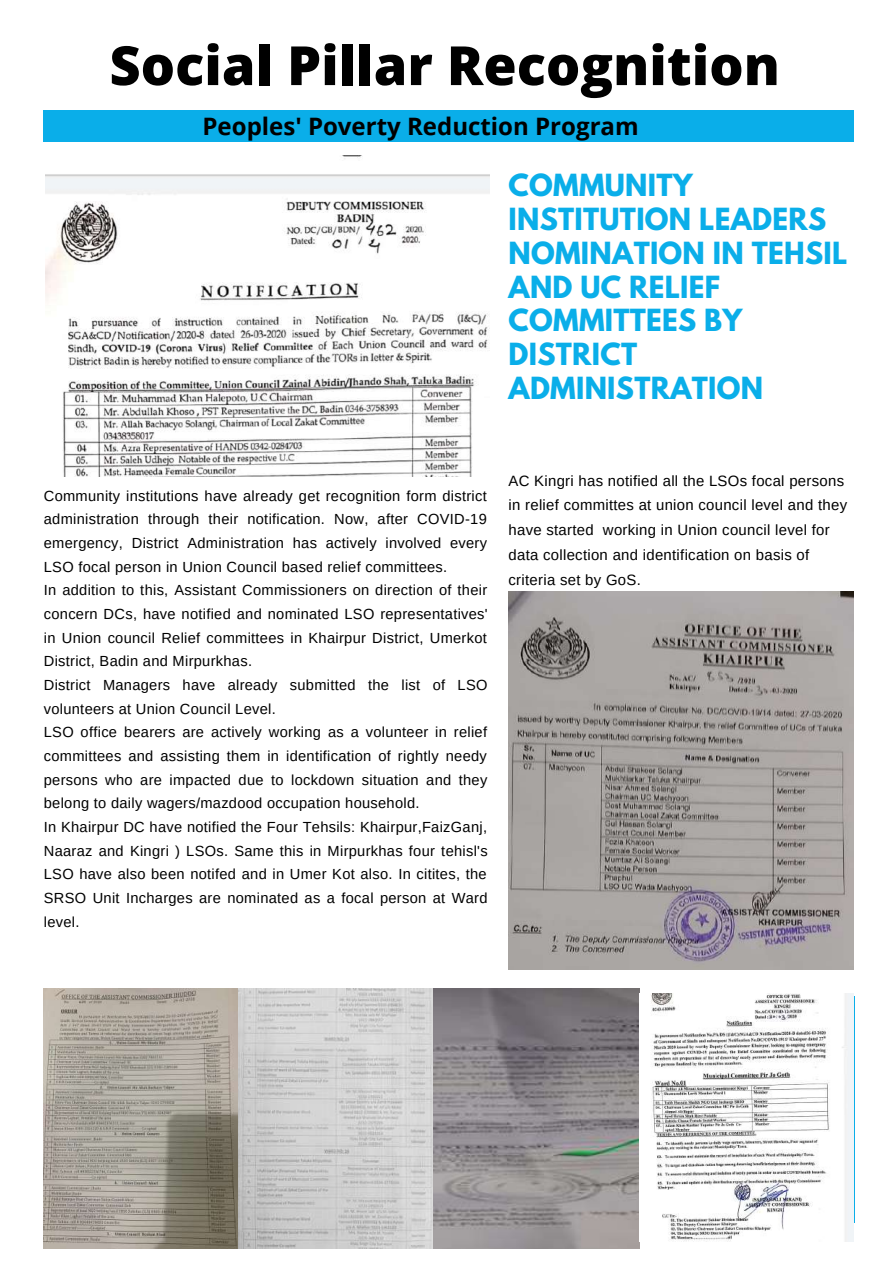
<style>
.page{position:relative;width:894px;height:1264px;background:#fff}
.page>*{position:absolute;margin:0;border:0;box-sizing:border-box;transform-origin:0 0}
.t1{font:800 54px "Open Sans";color:#000}
.t2{font:700 27px/33.8px "League Spartan";letter-spacing:.01em;color:#0aaee9}
.t3{font:700 24px "Open Sans";color:#000}
.t4{font:14.85px/24.8px "Arimo";letter-spacing:.02em;color:#000}
.t5{font:14.7px/23.7px "Arimo";letter-spacing:.02em;color:#000}
</style>
<div class="page">
<div style="left:44px;top:110px;width:809px;height:32px;background:#0aaee9"></div>
<img style="left:45px;top:155px;width:444px;height:321px">
<img style="left:508px;top:592px;width:345px;height:377px">
<img style="left:44px;top:988px;width:595px;height:259px">
<img style="left:651px;top:993px;width:202px;height:248px">
<h1 class="t1" style="left:109px;top:27px;width:671px">Social Pillar Recognition</h1>
<h3 class="t3" style="left:202px;top:109px;width:437px">Peoples' Poverty Reduction Program</h3>
<h2 class="t2" style="left:508px;top:172px;width:340px">COMMUNITY<br>INSTITUTION LEADERS<br>NOMINATION IN TEHSIL<br>AND UC RELIEF<br>COMMITTEES BY<br>DISTRICT<br>ADMINISTRATION</h2>
<p class="t5" style="left:44px;top:484px;width:445px">Community institutions have already get recognition form district administration through their notification. Now, after COVID-19 emergency, District Administration has actively involved every LSO focal person in Union Council based relief committees.<br>In addition to this, Assistant Commissioners on direction of their concern DCs, have notified and nominated LSO representatives' in Union council Relief committees in Khairpur District, Umerkot District, Badin and Mirpurkhas.<br>District Managers have already submitted the list of LSO volunteers at Union Council Level.<br>LSO office bearers are actively working as a volunteer in relief committees and assisting them in identification of rightly needy persons who are impacted due to lockdown situation and they belong to daily wagers/mazdood occupation household.<br>In Khairpur DC have notified the Four Tehsils: Khairpur,FaizGanj, Naaraz and Kingri ) LSOs. Same this in Mirpurkhas four tehisl's LSO have also been notifed and in Umer Kot also. In citites, the SRSO Unit Incharges are nominated as a focal person at Ward level.</p>
<p class="t4" style="left:508px;top:468px;width:340px">AC Kingri has notified all the LSOs focal persons in relief committes at union council level and they have started working in Union council level for data collection and identification on basis of criteria set by GoS.</p>
</div>
